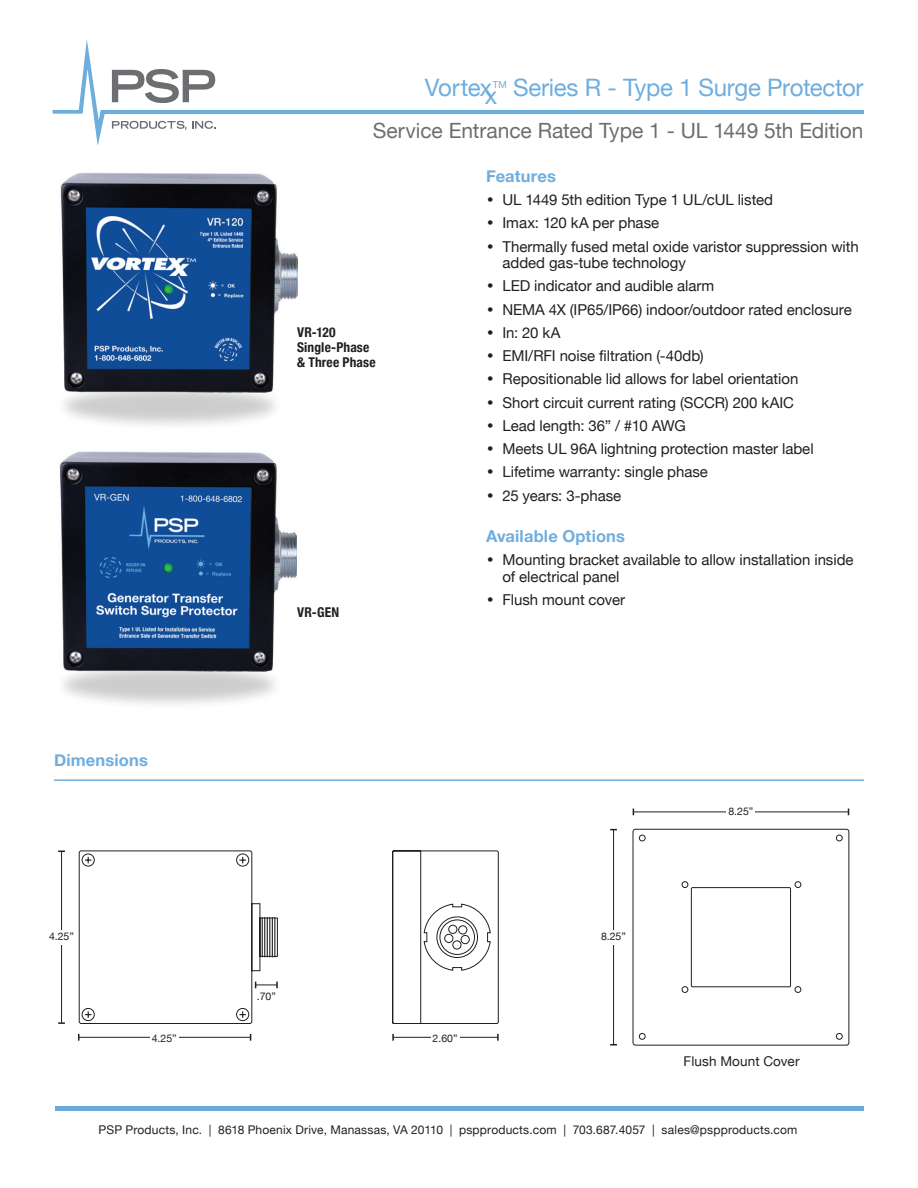
<style>
.page{position:relative;width:918px;height:1188px;background:#fff}
.page>*{position:absolute;margin:0;border:0;box-sizing:border-box;transform-origin:0 0}
.t1{font:24px "Helvetica Neue";letter-spacing:-.01em;color:#6eaedf}
.t2{font:24px "Helvetica Neue";letter-spacing:-.03em;color:#6eaedf}
.t3{font:21px "Helvetica Neue";letter-spacing:-.005em;color:#6d6e71}
.t4{font:700 16.5px "Helvetica Neue";letter-spacing:.01em;color:#6eaedf}
.t5{font:15px/16.5px "Helvetica Neue";letter-spacing:-.005em;color:#231f20}
.t6{font:700 condensed 13.5px/15px "Helvetica Neue";letter-spacing:.01em;color:#231f20}
.t7{font:13.5px "Helvetica Neue";letter-spacing:.01em;color:#231f20}
.t8{font:12px "Helvetica Neue";letter-spacing:.015em;color:#231f20}
.t9{font:10.5px "Helvetica Neue";color:#231f20}
.t10{font:9.6px "Helvetica Neue";color:#6eaedf}
.s1{font-family:"Book Antiqua"}
</style>
<div class="page">
<svg style="left:53px;top:39px;width:811px;height:106px"></svg>
<svg style="left:112px;top:121px;width:74px;height:9px"></svg>
<svg style="left:192px;top:121px;width:23px;height:8px"></svg>
<svg style="left:112px;top:69px;width:103px;height:34px"></svg>
<hr style="left:55px;top:1107px;width:809px;height:4px;background:#6daadc">
<hr style="left:54px;top:779px;width:810px;height:2px;background:#6eaedf">
<img style="left:60px;top:173px;width:237px;height:253px">
<img style="left:60px;top:451px;width:237px;height:254px">
<svg style="left:392px;top:850px;width:107px;height:174px"></svg>
<svg style="left:632px;top:829px;width:218px;height:217px"></svg>
<hr style="left:61px;top:851px;width:1px;height:172px;background:#231f20">
<svg style="left:58px;top:1022px;width:7px;height:2px"></svg>
<hr style="left:613px;top:830px;width:1px;height:215px;background:#231f20">
<svg style="left:610px;top:1044px;width:7px;height:2px"></svg>
<hr style="left:79px;top:1037px;width:172px;height:1px;background:#231f20">
<hr style="left:393px;top:1037px;width:105px;height:1px;background:#231f20">
<svg style="left:497px;top:1034px;width:2px;height:7px"></svg>
<svg style="left:392px;top:1034px;width:2px;height:7px"></svg>
<svg style="left:78px;top:850px;width:200px;height:174px"></svg>
<div style="left:47px;top:930px;width:29px;height:15px;background:#fff"></div>
<div style="left:599px;top:930px;width:29px;height:15px;background:#fff"></div>
<div style="left:150px;top:1032px;width:28px;height:14px;background:#fff"></div>
<div style="left:431px;top:1032px;width:28px;height:14px;background:#fff"></div>
<div style="left:255px;top:990px;width:23px;height:15px;background:#fff"></div>
<hr style="left:633px;top:812px;width:216px;height:1px;background:#231f20">
<div style="left:727px;top:805px;width:28px;height:14px;background:#fff"></div>
<p class="t10" style="left:493px;top:78px;width:16px">TM</p>
<h1 class="t1" style="left:513px;top:71px;width:352px">Series R - Type 1 Surge Protector</h1>
<h2 class="t3" style="left:373px;top:116px;width:492px">Service Entrance Rated Type 1 - UL 1449 5th Edition</h2>
<h1 class="t2" style="left:425px;top:71px;width:74px">Vortexx</h1>
<p class="t4" style="left:54px;top:748px;width:95px">Dimensions</p>
<p class="t6" style="left:297px;top:324px;width:80px">VR-120<br>Single-Phase &amp; Three Phase</p>
<p class="t6" style="left:297px;top:603px;width:44px">VR-GEN</p>
<p class="t4" style="left:486px;top:163px;width:71px">Features</p>
<p class="t5" style="left:486px;top:192px;width:289px"><span class="s1">•</span> UL 1449 5th edition Type 1 UL/cUL listed</p>
<p class="t5" style="left:486px;top:216px;width:175px"><span class="s1">•</span> Imax: 120 kA per phase</p>
<p class="t5" style="left:502px;top:239px;width:358px;text-indent:-16px"><span class="s1">•</span> Thermally fused metal oxide varistor suppression with added gas-tube technology</p>
<p class="t5" style="left:486px;top:279px;width:230px"><span class="s1">•</span> LED indicator and audible alarm</p>
<p class="t5" style="left:486px;top:302px;width:367px"><span class="s1">•</span> NEMA 4X (IP65/IP66) indoor/outdoor rated enclosure</p>
<p class="t5" style="left:486px;top:325px;width:76px"><span class="s1">•</span> In: 20 kA</p>
<p class="t5" style="left:486px;top:348px;width:219px"><span class="s1">•</span> EMI/RFI noise filtration (-40db)</p>
<p class="t5" style="left:486px;top:372px;width:314px"><span class="s1">•</span> Repositionable lid allows for label orientation</p>
<p class="t5" style="left:486px;top:395px;width:310px"><span class="s1">•</span> Short circuit current rating (SCCR) 200 kAIC</p>
<p class="t5" style="left:486px;top:418px;width:201px"><span class="s1">•</span> Lead length: 36” / #10 AWG</p>
<p class="t5" style="left:486px;top:441px;width:329px"><span class="s1">•</span> Meets UL 96A lightning protection master label</p>
<p class="t5" style="left:486px;top:465px;width:223px"><span class="s1">•</span> Lifetime warranty: single phase</p>
<p class="t5" style="left:486px;top:488px;width:137px"><span class="s1">•</span> 25 years: 3-phase</p>
<p class="t4" style="left:486px;top:523px;width:141px">Available Options</p>
<p class="t5" style="left:502px;top:552px;width:353px;text-indent:-16px"><span class="s1">•</span> Mounting bracket available to allow installation inside of electrical panel</p>
<p class="t5" style="left:486px;top:592px;width:141px"><span class="s1">•</span> Flush mount cover</p>
<p class="t9" style="left:728px;top:803px;width:26px">8.25”</p>
<p class="t9" style="left:49px;top:929px;width:26px">4.25”</p>
<p class="t9" style="left:601px;top:929px;width:26px">8.25”</p>
<p class="t9" style="left:257px;top:989px;width:21px">.70”</p>
<p class="t9" style="left:152px;top:1030px;width:26px">4.25”</p>
<p class="t9" style="left:433px;top:1030px;width:26px">2.60”</p>
<p class="t7" style="left:684px;top:1051px;width:117px">Flush Mount Cover</p>
<p class="t8" style="left:99px;top:1121px;width:700px">PSP Products, Inc. | 8618 Phoenix Drive, Manassas, VA 20110 | pspproducts.com | 703.687.4057 | sales@pspproducts.com</p>
</div>
